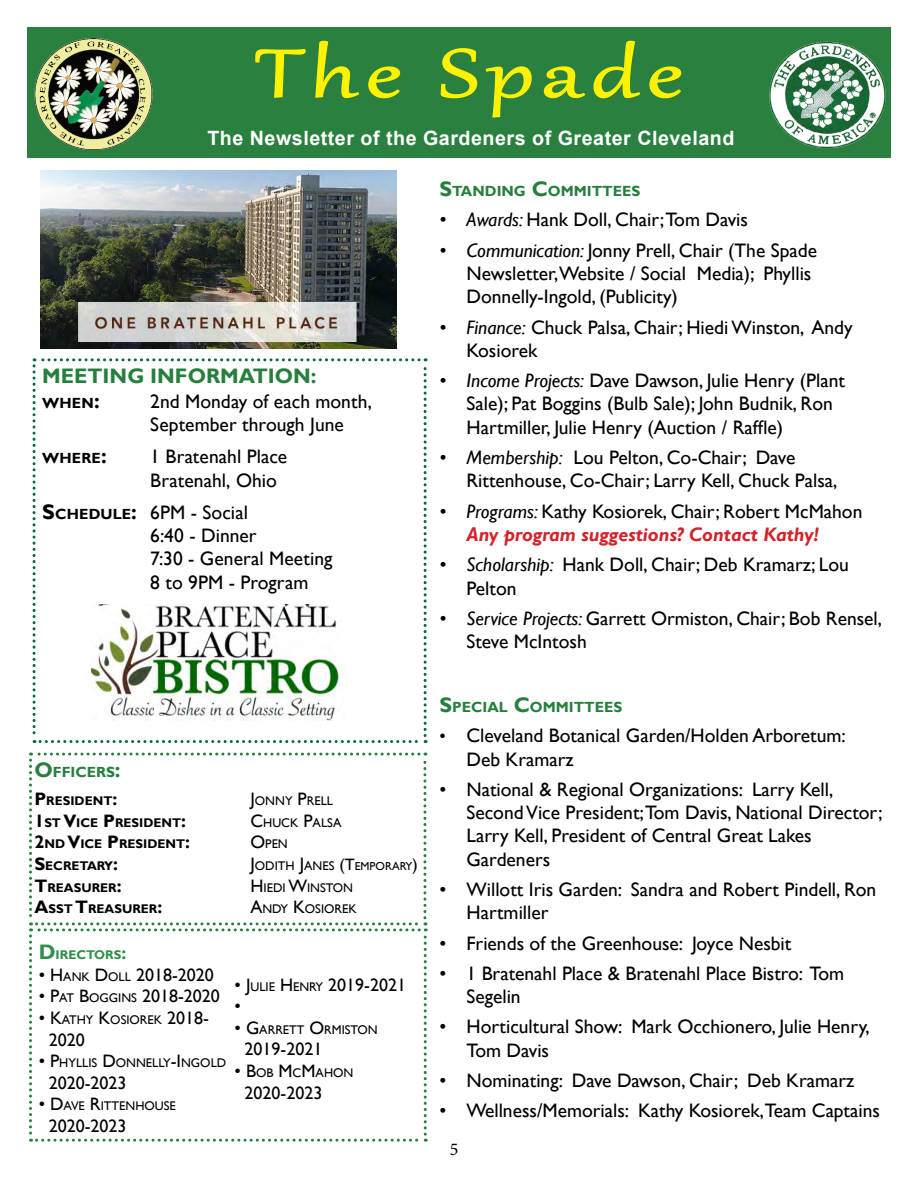
<style>
.page{position:relative;width:918px;height:1188px;background:#fff}
.page>*{position:absolute;margin:0;border:0;box-sizing:border-box;transform-origin:0 0}
.t1{font:83.1px "Gabriola";letter-spacing:.075em;color:#fff200;scale:1.36 1}
.t2{font:700 21px "Gill Sans";color:#277f3e}
.t3{font:700 19.65px "Arial";letter-spacing:.025em;color:#fff}
.t4{font:19.5px/23.4px "Gill Sans";color:#000}
.t5{font:italic 700 19.5px/23.4px "Gill Sans";color:#d2232a}
.t6{font:18px/21.6px "Gill Sans";color:#000}
.t7{font:18px "Minion Pro";color:#000}
.t8{font:700 14.7px "Gill Sans";color:#277f3e}
.t9{font:700 14.7px "Gill Sans";letter-spacing:.01em;color:#000}
.t10{font:12.6px "Gill Sans";color:#000}
.t11{font:700 12.6px "Gill Sans";color:#000}
.t12{font:700 12.6px "Gill Sans";color:#2f9048}
.s1{font-size:21px}
.s2{font-weight:700;font-size:21px}
.s3{font-weight:700;font-size:14.7px}
.s4{font-size:18px}
.s5{font-weight:400;font-size:18px}
.s6{font-size:16.5px}
.s7{font-size:11.55px}
.s8{font-size:12.6px}
.s9{font-style:italic}
.s10{font-weight:400;color:#000}
.s11{font-weight:400;font-style:normal;color:#000}
</style>
<div class="page">
<div style="left:27px;top:28px;width:864px;height:130px;background:#29803f"></div>
<img style="left:34px;top:38px;width:119px;height:111px">
<img style="left:769px;top:41px;width:117px;height:108px">
<svg style="left:255px;top:48px;width:51px;height:50px"></svg>
<svg style="left:315px;top:40px;width:45px;height:59px"></svg>
<svg style="left:368px;top:66px;width:33px;height:33px"></svg>
<svg style="left:440px;top:48px;width:38px;height:51px"></svg>
<svg style="left:485px;top:66px;width:47px;height:52px"></svg>
<svg style="left:543px;top:66px;width:43px;height:33px"></svg>
<svg style="left:593px;top:40px;width:48px;height:59px"></svg>
<svg style="left:649px;top:66px;width:33px;height:33px"></svg>
<svg style="left:33px;top:358px;width:394px;height:385px"></svg>
<img style="left:91px;top:605px;width:254px;height:115px">
<svg style="left:29px;top:753px;width:398px;height:389px"></svg>
<img style="left:40px;top:171px;width:357px;height:178px">
<h1 class="t1" style="left:256px;top:19px;width:315px">The Spade</h1>
<p class="t3" style="left:207px;top:124px;width:529px">The Newsletter of the Gardeners of Greater Cleveland</p>
<p class="t2" style="left:42px;top:363px;width:276px">MEETING INFORMATION:</p>
<p class="t9" style="left:42px;top:394px;width:59px">WHEN<span class="s1">:</span></p>
<p class="t4" style="left:150px;top:390px;width:223px">2nd Monday of each month,<br>September through June</p>
<p class="t9" style="left:42px;top:449px;width:66px">WHERE<span class="s1">:</span></p>
<p class="t4" style="left:150px;top:445px;width:138px">1 Bratenahl Place<br>Bratenahl, Ohio</p>
<p class="t4" style="left:150px;top:501px;width:184px;text-indent:-108px"><span class="s2">S</span><span class="s3">CHEDULE</span><span class="s2">:</span> 6PM - Social<br>6:40 - Dinner<br>7:30 - General Meeting<br>8 to 9PM - Program</p>
<p class="t8" style="left:34px;top:763px;width:88px"><span class="s1">O</span>FFICERS<span class="s1">:</span></p>
<p class="t11" style="left:34px;top:793px;width:84px"><span class="s4">P</span>RESIDENT<span class="s4">:</span></p>
<p class="t10" style="left:250px;top:794px;width:84px"><span class="s4">J</span>ONNY <span class="s4">P</span>RELL</p>
<p class="t11" style="left:34px;top:815px;width:153px"><span class="s4">1</span>ST <span class="s4">V</span>ICE <span class="s4">P</span>RESIDENT<span class="s4">:</span></p>
<p class="t10" style="left:250px;top:815px;width:92px"><span class="s4">C</span>HUCK <span class="s4">P</span>ALSA</p>
<p class="t11" style="left:34px;top:837px;width:182px"><span class="s4">2</span>ND <span class="s4">V</span>ICE <span class="s4">P</span>RESIDENT<span class="s4">:</span> <span class="s5">O</span></p>
<p class="t10" style="left:265px;top:837px;width:24px">PEN</p>
<p class="t11" style="left:34px;top:858px;width:85px"><span class="s4">S</span>ECRETARY<span class="s4">:</span></p>
<p class="t10" style="left:250px;top:858px;width:169px"><span class="s4">J</span>ODITH <span class="s4">J</span>ANES <span class="s6">(T</span><span class="s7">EMPORARY</span><span class="s6">)</span></p>
<p class="t11" style="left:34px;top:880px;width:124px"><span class="s4">T</span>REASURER<span class="s4">:</span> <span class="s5">H</span></p>
<p class="t10" style="left:264px;top:880px;width:91px">IEDI <span class="s4">W</span>INSTON</p>
<p class="t11" style="left:34px;top:901px;width:163px"><span class="s4">A</span>SST <span class="s4">T</span>REASURER<span class="s4">:</span> <span class="s5">A</span></p>
<p class="t10" style="left:262px;top:902px;width:96px">NDY <span class="s4">K</span>OSIOREK</p>
<p class="t12" style="left:39px;top:947px;width:89px"><span class="s1">D</span> IRECTORS<span class="s4">:</span></p>
<p class="t6" style="left:39px;top:964px;width:177px">• H<span class="s8">ANK</span> D<span class="s8">OLL</span> 2018-2020</p>
<p class="t6" style="left:39px;top:986px;width:183px">• P<span class="s8">AT</span> B<span class="s8">OGGINS</span> 2018-2020</p>
<p class="t10" style="left:39px;top:1013px;width:172px"><span class="s4">• K</span>ATHY <span class="s4">K</span>OSIOREK <span class="s4">2018-</span></p>
<p class="t6" style="left:49px;top:1029px;width:37px">2020</p>
<p class="t10" style="left:39px;top:1056px;width:189px"><span class="s4">• P</span>HYLLIS <span class="s4">D</span>ONNELLY<span class="s4">-I</span> NGOLD</p>
<p class="t6" style="left:49px;top:1072px;width:79px">2020-2023</p>
<p class="t10" style="left:39px;top:1099px;width:139px"><span class="s4">• D</span>AVE <span class="s4">R</span>ITTENHOUSE</p>
<p class="t6" style="left:49px;top:1116px;width:79px">2020-2023</p>
<p class="t6" style="left:235px;top:974px;width:173px">• J<span class="s8">ULIE</span> H <span class="s8">ENRY</span> 2019-2021 •</p>
<p class="t10" style="left:235px;top:1022px;width:145px"><span class="s4">• G</span>ARRETT <span class="s4">O</span>RMISTON</p>
<p class="t6" style="left:245px;top:1039px;width:79px">2019-2021</p>
<p class="t10" style="left:235px;top:1065px;width:120px"><span class="s4">• B</span>OB <span class="s4">M</span> C<span class="s4">M</span>AHON</p>
<p class="t6" style="left:245px;top:1082px;width:79px">2020-2023</p>
<p class="t8" style="left:440px;top:182px;width:122px"><span class="s1">S</span>TANDING <span class="s1">C</span>OMM</p>
<p class="t8" style="left:587px;top:182px;width:54px">ITTEES</p>
<p class="t4" style="left:440px;top:209px;width:310px"><span class="s9">• Awards:</span> Hank Doll, Chair;Tom Davis</p>
<p class="t4" style="left:467px;top:239px;width:352px;text-indent:-27px"><span class="s9">• Communication:</span> Jonny Prell, Chair (The Spade<br>Newsletter,Website / Social Media); Phyllis<br>Donnelly-Ingold, (Publicity)</p>
<p class="t4" style="left:467px;top:316px;width:388px;text-indent:-27px"><span class="s9">• Finance:</span> Chuck Palsa, Chair; Hiedi Winston, Andy<br>Kosiorek</p>
<p class="t4" style="left:467px;top:369px;width:380px;text-indent:-27px"><span class="s9">• Income Projects:</span> Dave Dawson, Julie Henry (Plant<br>Sale); Pat Boggins (Bulb Sale); John Budnik, Ron<br>Hartmiller, Julie Henry (Auction / Raffle)</p>
<p class="t4" style="left:467px;top:446px;width:373px;text-indent:-27px"><span class="s9">• Membership:</span> Lou Pelton, Co-Chair; Dave<br>Rittenhouse, Co-Chair; Larry Kell, Chuck Palsa,</p>
<p class="t5" style="left:467px;top:500px;width:397px;text-indent:-27px"><span class="s10">• Programs:</span> <span class="s11">Kathy Kosiorek, Chair; Robert McMahon<br></span>Any program suggestions? Contact Kathy!</p>
<p class="t4" style="left:467px;top:553px;width:384px;text-indent:-27px"><span class="s9">• Scholarship:</span> Hank Doll, Chair; Deb Kramarz; Lou<br>Pelton</p>
<p class="t4" style="left:467px;top:607px;width:417px;text-indent:-27px"><span class="s9">• Service Projects:</span> Garrett Ormiston, Chair; Bob Rensel,<br>Steve McIntosh</p>
<p class="t8" style="left:440px;top:698px;width:104px"><span class="s1">S</span>PECIAL <span class="s1">C</span>OMM</p>
<p class="t8" style="left:569px;top:698px;width:54px">ITTEES</p>
<p class="t4" style="left:466px;top:724px;width:381px;text-indent:-27px"><span class="s4">•</span> Cleveland Botanical Garden/Holden Arboretum:<br>Deb Kramarz</p>
<p class="t4" style="left:466px;top:778px;width:418px;text-indent:-27px">• National &amp; Regional Organizations: Larry Kell, Second Vice President;Tom Davis, National Director; Larry Kell, President of Central Great Lakes Gardeners</p>
<p class="t4" style="left:466px;top:878px;width:411px;text-indent:-27px">• Willott Iris Garden: Sandra and Robert Pindell, Ron<br>Hartmiller</p>
<p class="t4" style="left:439px;top:932px;width:353px">• Friends of the Greenhouse: Joyce Nesbit</p>
<p class="t4" style="left:466px;top:962px;width:379px;text-indent:-27px">• 1 Bratenahl Place &amp; Bratenahl Place Bistro: Tom<br>Segelin</p>
<p class="t4" style="left:466px;top:1015px;width:405px;text-indent:-27px">• Horticultural Show: Mark Occhionero, Julie Henry,<br>Tom Davis</p>
<p class="t4" style="left:439px;top:1069px;width:416px">• Nominating: Dave Dawson, Chair; Deb Kramarz</p>
<p class="t4" style="left:439px;top:1099px;width:442px">• Wellness/Memorials: Kathy Kosiorek,Team Captains</p>
<p class="t7" style="left:450px;top:1137px;width:10px">5</p>
</div>
